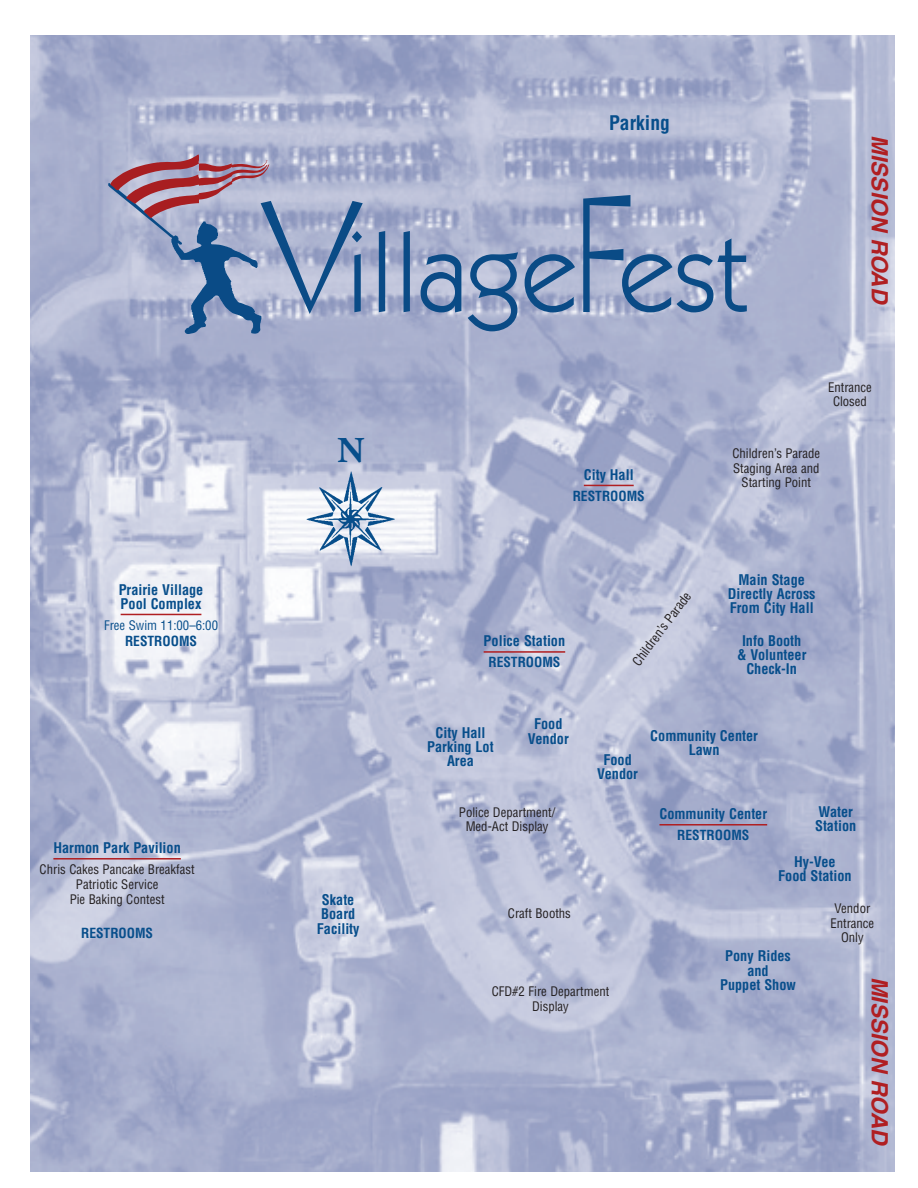
<style>
.page{position:relative;width:918px;height:1188px;background:#fff}
.page>*{position:absolute;margin:0;border:0;box-sizing:border-box;transform-origin:0 0}
.t1{font:700 36.3px "Adobe Garamond";color:#074e8b}
.t2{font:italic 700 22.5px "Helvetica";color:#b01f22}
.t3{font:700 condensed 19.65px "Helvetica";color:#074e8b}
.t4{font:700 condensed 14.4px/14.4px "Helvetica";color:#074e8b;text-align:center}
.t5{font:700 condensed 13.65px "Helvetica";color:#074e8b}
.t6{font:condensed 12.9px/14.4px "Helvetica";color:#231f20;text-align:center}
.t7{font:condensed 12.9px "Helvetica";color:#074e8b}
.t8{font:condensed 12.75px "Helvetica";color:#231f20}
</style>
<div class="page">
<img style="left:30px;top:35px;width:864px;height:1136px">
<hr style="left:53px;top:858px;width:128px;height:1px;background:#b01f22">
<hr style="left:659px;top:824px;width:108px;height:1px;background:#b01f22">
<hr style="left:584px;top:484px;width:49px;height:2px;background:#b01f22">
<hr style="left:483px;top:651px;width:82px;height:1px;background:#b01f22">
<hr style="left:121px;top:613px;width:80px;height:2px;background:#b01f22">
<img style="left:303px;top:467px;width:95px;height:102px">
<svg style="left:379px;top:231px;width:6px;height:81px"></svg>
<svg style="left:403px;top:231px;width:7px;height:81px"></svg>
<svg style="left:420px;top:254px;width:41px;height:58px;background:#6788b1"></svg>
<svg style="left:467px;top:252px;width:51px;height:79px;background:#7a94b9"></svg>
<svg style="left:524px;top:254px;width:51px;height:58px;background:#708cb4"></svg>
<svg style="left:583px;top:195px;width:163px;height:117px;background:#8c9fc1"></svg>
<svg style="left:108px;top:154px;width:255px;height:180px;background:#999ebc"></svg>
<p class="t4" style="left:119px;top:582px;width:86px;text-align:left">Prairie Village<br>Pool Complex</p>
<p class="t7" style="left:104px;top:616px;width:115px">Free Swim 11:00–6:00</p>
<p class="t5" style="left:125px;top:633px;width:74px">RESTROOMS</p>
<p class="t4" style="left:53px;top:840px;width:129px">Harmon Park Pavilion</p>
<p class="t6" style="left:40px;top:861px;width:156px;line-height:15.1px">Chris Cakes Pancake Breakfast<br>Patriotic Service<br>Pie Baking Contest</p>
<p class="t5" style="left:81px;top:924px;width:74px">RESTROOMS</p>
<h1 class="t1" style="left:337px;top:431px;width:28px">N</h1>
<p class="t4" style="left:317px;top:892px;width:44px">Skate<br>Board<br>Facility</p>
<h3 class="t3" style="left:609px;top:111px;width:62px">Parking</h3>
<h2 class="t2" style="left:893px;top:135px;width:175px;rotate:90deg">MISSION ROAD</h2>
<p class="t4" style="left:584px;top:467px;width:51px">City Hall</p>
<p class="t5" style="left:573px;top:487px;width:74px">RESTROOMS</p>
<p class="t6" style="left:828px;top:379px;width:45px">Entrance<br>Closed</p>
<p class="t6" style="left:732px;top:446px;width:89px">Children’s Parade<br>Staging Area and<br>Starting Point</p>
<p class="t4" style="left:483px;top:634px;width:83px">Police Station</p>
<p class="t5" style="left:488px;top:653px;width:74px">RESTROOMS</p>
<p class="t4" style="left:427px;top:725px;width:68px">City Hall<br>Parking Lot<br>Area</p>
<p class="t4" style="left:528px;top:716px;width:42px">Food<br>Vendor</p>
<p class="t8" style="left:629px;top:659px;width:90px;rotate:-53deg">Children’s Parade</p>
<p class="t4" style="left:728px;top:572px;width:89px">Main Stage<br>Directly Across<br>From City Hall</p>
<p class="t4" style="left:737px;top:633px;width:71px">Info Booth &amp; Volunteer<br>Check-In</p>
<p class="t4" style="left:597px;top:752px;width:42px">Food<br>Vendor</p>
<p class="t4" style="left:650px;top:728px;width:109px">Community Center<br>Lawn</p>
<p class="t6" style="left:459px;top:804px;width:98px">Police Department/<br>Med-Act Display</p>
<p class="t6" style="left:508px;top:905px;width:65px">Craft Booths</p>
<p class="t6" style="left:492px;top:984px;width:119px">CFD#2 Fire Department<br>Display</p>
<p class="t4" style="left:659px;top:806px;width:109px">Community Center</p>
<p class="t5" style="left:677px;top:826px;width:74px">RESTROOMS</p>
<p class="t4" style="left:815px;top:804px;width:43px;text-align:left">Water<br>Station</p>
<p class="t4" style="left:778px;top:854px;width:75px">Hy-Vee<br>Food Station</p>
<p class="t6" style="left:830px;top:901px;width:45px">Vendor<br>Entrance<br>Only</p>
<p class="t4" style="left:720px;top:948px;width:78px">Pony Rides and<br>Puppet Show</p>
<h2 class="t2" style="left:893px;top:976px;width:175px;rotate:90deg">MISSION ROAD</h2>
</div>
